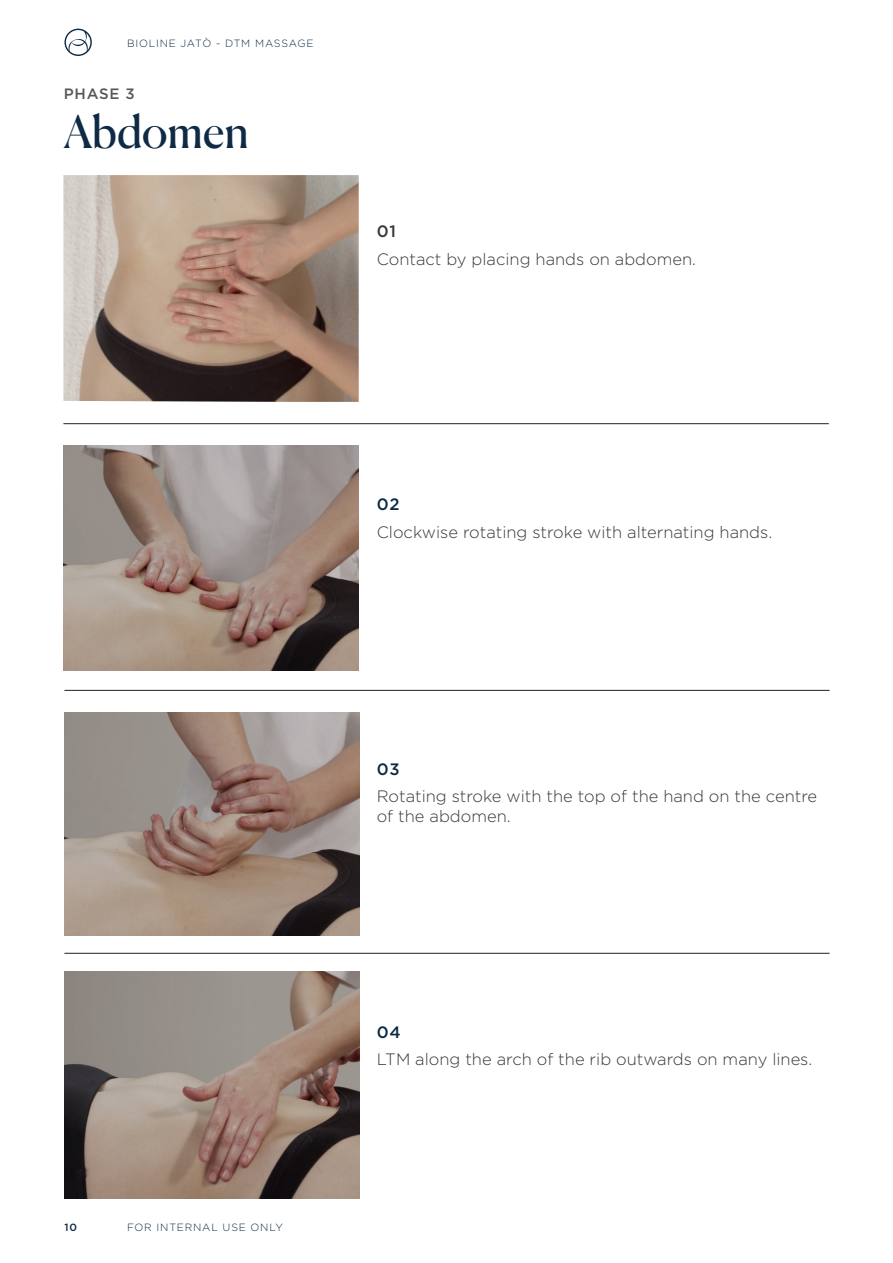
<style>
.page{position:relative;width:893px;height:1263px;background:#fff}
.page>*{position:absolute;margin:0;border:0;box-sizing:border-box;transform-origin:0 0}
.t1{font:45px "Canela";color:#0e2a45}
.t2{font:300 16.5px/19.8px "Gotham";color:#383839}
.t3{font:500 16.5px "Gotham";color:#0e2a45}
.t4{font:500 16.5px "Gotham";color:#383839}
.t5{font:500 15px "Gotham";letter-spacing:.05em;color:#57585a}
.t6{font:300 10.5px "Gotham";letter-spacing:.075em;color:#0e2a45}
.t7{font:500 10.5px "Gotham";color:#0e2a45}
</style>
<div class="page">
<svg style="left:64px;top:29px;width:28px;height:27px"></svg>
<hr style="left:63px;top:423px;width:766px;height:1px;background:#231f20">
<hr style="left:64px;top:690px;width:765px;height:1px;background:#231f20">
<img style="left:63px;top:175px;width:296px;height:227px">
<img style="left:63px;top:445px;width:296px;height:226px">
<img style="left:64px;top:712px;width:296px;height:223px">
<hr style="left:64px;top:953px;width:765px;height:1px;background:#231f20">
<img style="left:64px;top:972px;width:296px;height:226px">
<p class="t6" style="left:127px;top:38px;width:188px">BIOLINE JATÒ - DTM MASSAGE</p>
<p class="t5" style="left:64px;top:85px;width:73px">PHASE 3</p>
<p class="t1" style="left:64px;top:97px;width:187px">Abdomen</p>
<p class="t4" style="left:377px;top:222px;width:21px">01</p>
<p class="t2" style="left:377px;top:249px;width:321px">Contact by placing hands on abdomen.</p>
<p class="t7" style="left:64px;top:1222px;width:14px">10</p>
<p class="t6" style="left:127px;top:1222px;width:157px">FOR INTERNAL USE ONLY</p>
<p class="t3" style="left:377px;top:495px;width:24px">02</p>
<p class="t2" style="left:377px;top:521px;width:397px">Clockwise rotating stroke with alternating hands.</p>
<p class="t3" style="left:377px;top:760px;width:24px">03</p>
<p class="t2" style="left:377px;top:786px;width:442px">Rotating stroke with the top of the hand on the centre of the abdomen.</p>
<p class="t3" style="left:377px;top:1023px;width:26px">04</p>
<p class="t2" style="left:377px;top:1049px;width:437px">LTM along the arch of the rib outwards on many lines.</p>
</div>
